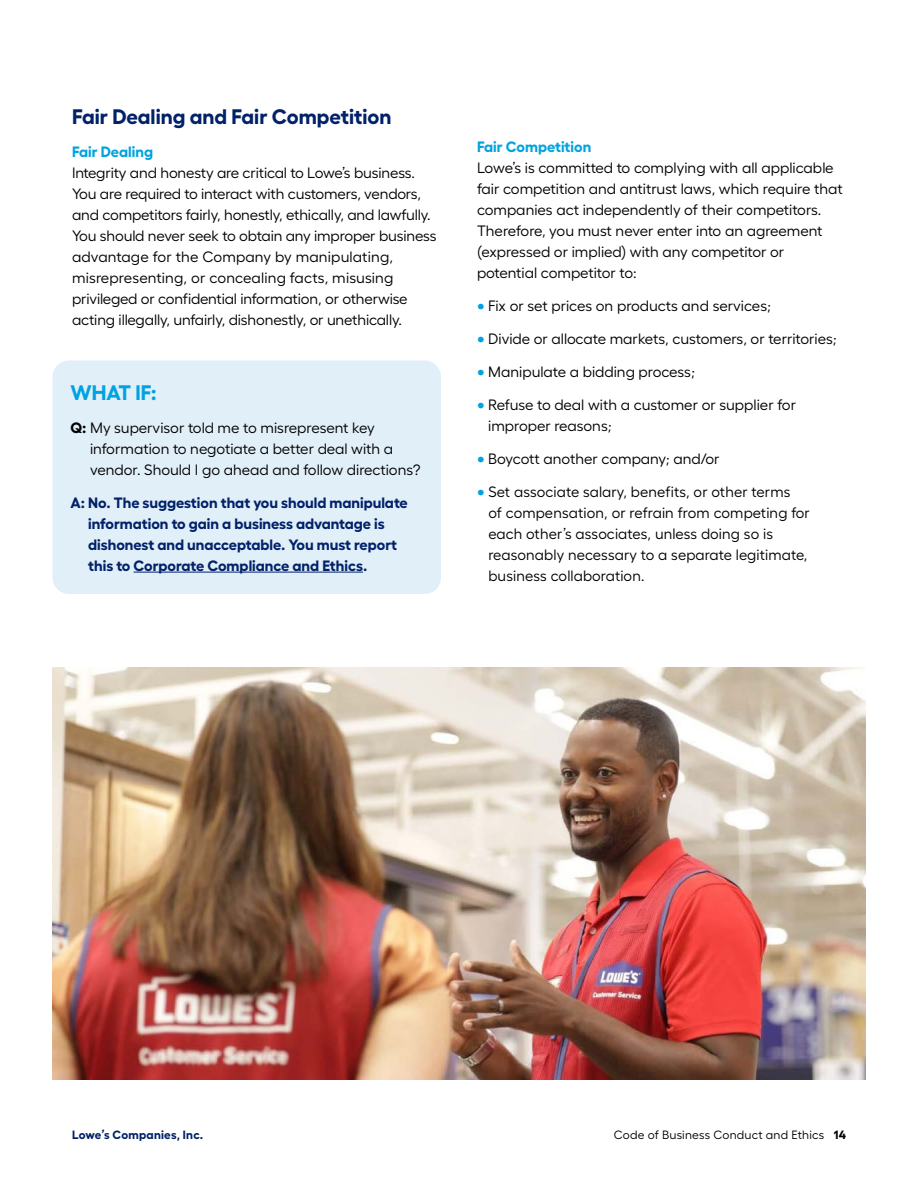
<style>
.page{position:relative;width:918px;height:1188px;background:#fff}
.page>*{position:absolute;margin:0;border:0;box-sizing:border-box;transform-origin:0 0}
.t1{font:700 21px "Fellix";color:#012169}
.t2{font:700 21px "Fellix";color:#00a3e0}
.t3{font:15px/21px "Fellix";color:#000}
.t4{font:700 15px/21px "Fellix";color:#012169}
.t5{font:700 15px "Fellix";color:#00a3e0}
.t6{font:12px "Fellix";letter-spacing:.015em;color:#000}
.t7{font:700 12px "Fellix";letter-spacing:.02em;color:#012169}
.s1{font-weight:700}
.s2{font-weight:900;font-size:18px;color:#00a3e0}
</style>
<div class="page">
<div style="left:52px;top:360px;width:389px;height:234px;background:#e1eff9;border-radius:16px"></div>
<hr style="left:134px;top:572px;width:229px;height:1px;background:#012169">
<img style="left:52px;top:668px;width:813px;height:412px">
<h1 class="t1" style="left:72px;top:99px;width:321px">Fair Dealing and Fair Competition</h1>
<p class="t5" style="left:72px;top:139px;width:83px">Fair Dealing</p>
<p class="t3" style="left:72px;top:160px;width:366px">Integrity and honesty are critical to Lowe’s business.<br>You are required to interact with customers, vendors, and competitors fairly, honestly, ethically, and lawfully.<br>You should never seek to obtain any improper business advantage for the Company by manipulating, misrepresenting, or concealing facts, misusing privileged or confidential information, or otherwise acting illegally, unfairly, dishonestly, or unethically.</p>
<h1 class="t2" style="left:70px;top:375px;width:88px">WHAT IF:</h1>
<p class="t3" style="left:90px;top:415px;width:332px;text-indent:-20px"><span class="s1">Q:</span> My supervisor told me to misrepresent key information to negotiate a better deal with a vendor. Should I go ahead and follow directions?</p>
<p class="t4" style="left:88px;top:490px;width:321px;text-indent:-18px">A: No. The suggestion that you should manipulate information to gain a business advantage is dishonest and unacceptable. You must report this to Corporate Compliance and Ethics.</p>
<p class="t5" style="left:477px;top:135px;width:116px">Fair Competition</p>
<p class="t3" style="left:477px;top:156px;width:367px">Lowe’s is committed to complying with all applicable fair competition and antitrust laws, which require that companies act independently of their competitors.<br>Therefore, you must never enter into an agreement (expressed or implied) with any competitor or potential competitor to:</p>
<p class="t3" style="left:477px;top:294px;width:296px"><span class="s2">•</span> Fix or set prices on products and services;</p>
<p class="t3" style="left:477px;top:327px;width:361px"><span class="s2">•</span> Divide or allocate markets, customers, or territories;</p>
<p class="t3" style="left:477px;top:360px;width:220px"><span class="s2">•</span> Manipulate a bidding process;</p>
<p class="t3" style="left:488px;top:393px;width:309px;text-indent:-11px"><span class="s2">•</span> Refuse to deal with a customer or supplier for improper reasons;</p>
<p class="t3" style="left:477px;top:447px;width:244px"><span class="s2">•</span> Boycott another company; and/or</p>
<p class="t3" style="left:488px;top:480px;width:323px;text-indent:-11px"><span class="s2">•</span> Set associate salary, benefits, or other terms<br>of compensation, or refrain from competing for each other’s associates, unless doing so is reasonably necessary to a separate legitimate, business collaboration.</p>
<p class="t7" style="left:72px;top:1125px;width:133px">Lowe’s Companies, Inc.</p>
<p class="t6" style="left:614px;top:1125px;width:234px">Code of Business Conduct and Ethics <span class="s1">14</span></p>
</div>
